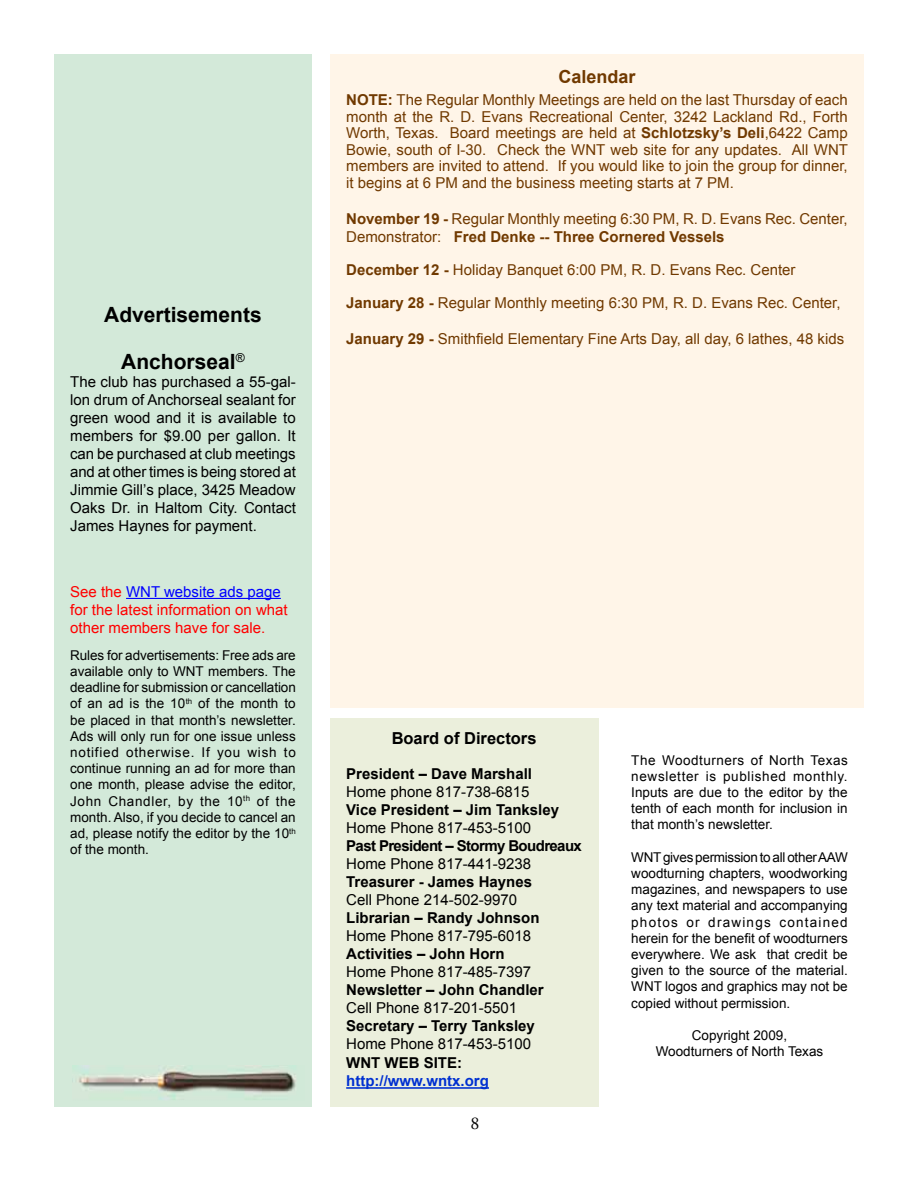
<style>
.page{position:relative;width:918px;height:1188px;background:#fff}
.page>*{position:absolute;margin:0;border:0;box-sizing:border-box;transform-origin:0 0}
.t1{font:700 21px "Arial";color:#000}
.t2{font:700 18px "Arial";color:#703900}
.t3{font:18px "Adobe Garamond";color:#000}
.t4{font:700 16.5px "Arial";color:#000}
.t5{font:15px/16.5px "Arial";color:#703900;text-align:justify}
.t6{font:15px/18px "Arial";color:#000;text-align:justify}
.t7{font:700 15px "Arial";color:#000}
.t8{font:15px/18px "Arial";color:#f00}
.t9{font:700 15px "Arial";letter-spacing:-.04em;color:#000}
.t10{font:700 15px "Arial";color:#0030d1}
.t11{font:13.5px/16.2px "Arial";color:#000;text-align:justify}
.s1{color:#00f}
.s2{font-weight:700}
</style>
<div class="page">
<div style="left:54px;top:54px;width:258px;height:1053px;background:#d3e9d9"></div>
<hr style="left:126px;top:598px;width:155px;height:1px;background:#00f">
<div style="left:330px;top:54px;width:534px;height:654px;background:#fff5e8"></div>
<div style="left:330px;top:719px;width:268px;height:388px;background:#ebefdc"></div>
<hr style="left:346px;top:1087px;width:143px;height:2px;background:#0030d1">
<img style="left:72px;top:1065px;width:224px;height:35px">
<h1 class="t1" style="left:104px;top:301px;width:159px">Advertisements</h1>
<h1 class="t1" style="left:121px;top:348px;width:125px">Anchorseal<sup>®</sup></h1>
<p class="t6" style="left:70px;top:373px;width:227px">The club has purchased a 55-gal&shy;lon drum of Anchorseal sealant for green wood and it is available to members for $9.00 per gallon. It can be purchased at club meetings and at other times is being stored at Jimmie Gill’s place, 3425 Meadow Oaks Dr. in Haltom City. Contact James Haynes for payment.</p>
<p class="t8" style="left:70px;top:583px;width:219px">See the <span class="s1">WNT website ads page </span>for the latest information on what other members have for sale.</p>
<p class="t11" style="left:70px;top:647px;width:227px">Rules for advertisements: Free ads are available only to WNT members. The deadline for submission or cancellation of an ad is the 10<sup>th</sup> of the month to be placed in that month’s newsletter.<br>Ads will only run for one issue unless notified otherwise. If you wish to continue running an ad for more than one month, please advise the editor, John Chandler, by the 10<sup>th</sup> of the month. Also, if you decide to cancel an ad, please notify the editor by the 10<sup>th </sup>of the month.</p>
<h2 class="t2" style="left:558px;top:65px;width:79px">Calendar</h2>
<p class="t5" style="left:346px;top:92px;width:503px"><span class="s2">NOTE:</span> The Regular Monthly Meetings are held on the last Thursday of each month at the R. D. Evans Recreational Center, 3242 Lackland Rd., Forth Worth, Texas. Board meetings are held at <span class="s2">Schlotzsky’s Deli</span>,6422 Camp Bowie, south of I-30. Check the WNT web site for any updates. All WNT members are invited to attend. If you would like to join the group for dinner, it begins at 6 PM and the business meeting starts at 7 PM.</p>
<p class="t5" style="left:346px;top:210px;width:503px;line-height:18px"><span class="s2">November 19 -</span> Regular Monthly meeting 6:30 PM, R. D. Evans Rec. Center,<br>Demonstrator: <span class="s2">Fred Denke -- Three Cornered Vessels</span></p>
<p class="t5" style="left:346px;top:261px;width:451px"><span class="s2">December 12 -</span> Holiday Banquet 6:00 PM, R. D. Evans Rec. Center</p>
<p class="t5" style="left:346px;top:294px;width:496px"><span class="s2">January 28 -</span> Regular Monthly meeting 6:30 PM, R. D. Evans Rec. Center,</p>
<p class="t5" style="left:346px;top:330px;width:499px"><span class="s2">January 29 -</span> Smithfield Elementary Fine Arts Day, all day, 6 lathes, 48 kids</p>
<p class="t4" style="left:392px;top:728px;width:146px">Board of Directors</p>
<p class="t7" style="left:346px;top:763px;width:187px">President – Dave Marshall</p>
<p class="t6" style="left:346px;top:782px;width:185px">Home phone 817-738-6815</p>
<p class="t7" style="left:346px;top:799px;width:214px">Vice President – Jim Tanksley</p>
<p class="t6" style="left:346px;top:818px;width:187px">Home Phone 817-453-5100</p>
<p class="t9" style="left:346px;top:835px;width:237px">Past President – Stormy Boudreaux</p>
<p class="t6" style="left:346px;top:854px;width:187px">Home Phone 817-441-9238</p>
<p class="t7" style="left:346px;top:871px;width:187px">Treasurer - James Haynes</p>
<p class="t6" style="left:346px;top:890px;width:172px">Cell Phone 214-502-9970</p>
<p class="t7" style="left:346px;top:907px;width:195px">Librarian – Randy Johnson</p>
<p class="t6" style="left:346px;top:926px;width:187px">Home Phone 817-795-6018</p>
<p class="t7" style="left:346px;top:943px;width:160px">Activities – John Horn</p>
<p class="t6" style="left:346px;top:962px;width:187px">Home Phone 817-485-7397</p>
<p class="t7" style="left:346px;top:979px;width:199px">Newsletter – John Chandler</p>
<p class="t6" style="left:346px;top:998px;width:172px">Cell Phone 817-201-5501</p>
<p class="t7" style="left:346px;top:1015px;width:190px">Secretary – Terry Tanksley</p>
<p class="t6" style="left:346px;top:1034px;width:187px">Home Phone 817-453-5100</p>
<p class="t7" style="left:346px;top:1053px;width:117px">WNT WEB SITE:</p>
<p class="t10" style="left:346px;top:1071px;width:144px">http://www.wntx.org</p>
<h2 class="t3" style="left:471px;top:1114px;width:10px">8</h2>
<p class="t11" style="left:631px;top:752px;width:218px">The Woodturners of North Texas newsletter is published monthly.<br>Inputs are due to the editor by the tenth of each month for inclusion in that month’s newsletter.</p>
<p class="t11" style="left:631px;top:849px;width:218px">WNT gives permission to all other AAW woodturning chapters, woodworking magazines, and newspapers to use any text material and accompanying photos or drawings contained herein for the benefit of woodturners everywhere. We ask that credit be given to the source of the material.<br>WNT logos and graphics may not be copied without permission.</p>
<p class="t11" style="left:656px;top:1027px;width:169px;text-align:center">Copyright 2009,<br>Woodturners of North Texas</p>
</div>
